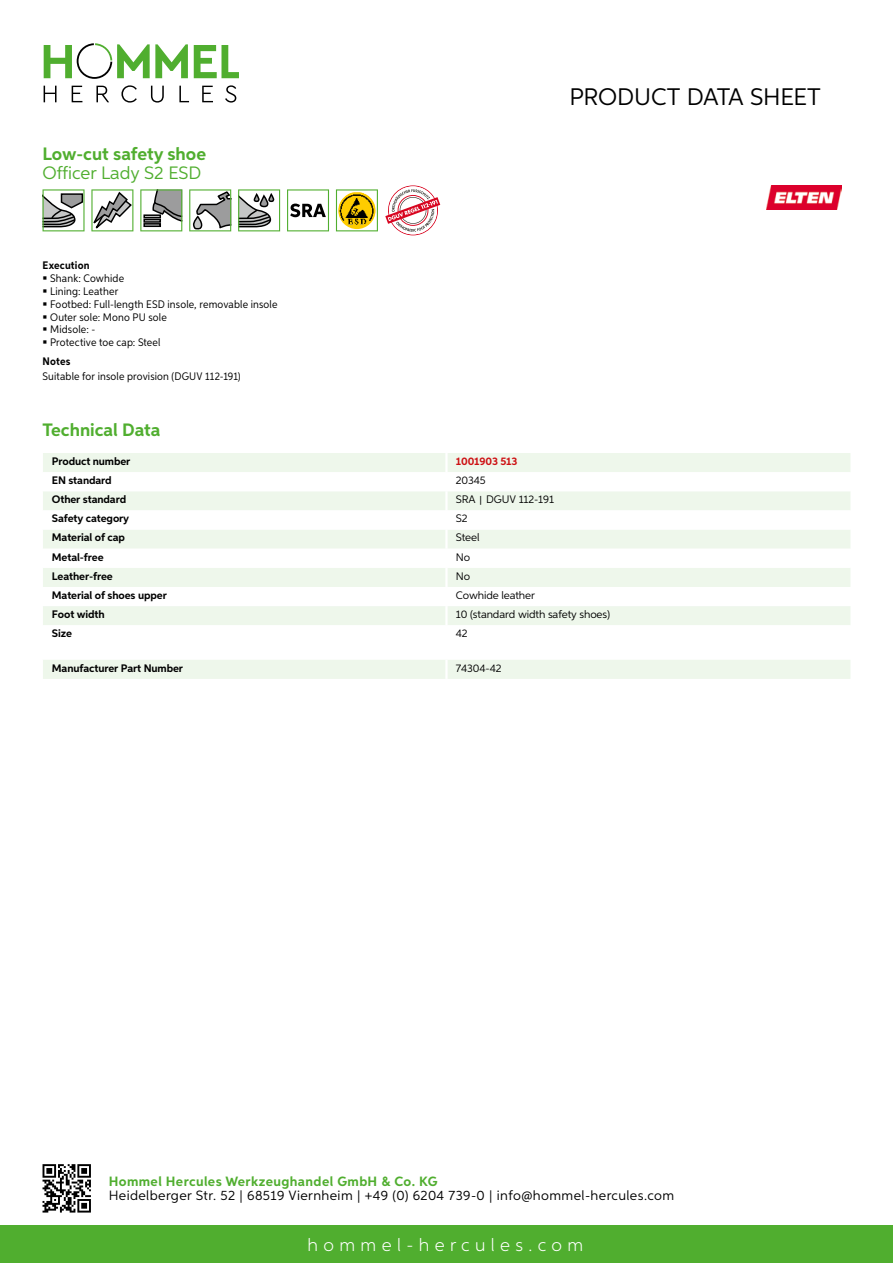
<style>
.page{position:relative;width:893px;height:1263px;background:#fff}
.page>*{position:absolute;margin:0;border:0;box-sizing:border-box;transform-origin:0 0}
.t1{font:24px "Aspira";letter-spacing:-.01em;color:#000}
.t2{font:700 18px "Aspira";color:#50ae2f}
.t3{font:300 18px "Aspira";letter-spacing:.3em;color:#fff}
.t4{font:18px "Aspira";color:#50ae2f}
.t5{font:13.5px "Aspira";letter-spacing:.03em;color:#000}
.t6{font:700 13.5px "Aspira";letter-spacing:.03em;color:#50ae2f}
.t7{font:10.95px/12.8px "Aspira Nar";letter-spacing:.015em;color:#000}
.t8{font:700 10.95px "Aspira";letter-spacing:-.01em;color:#000}
.t9{font:10.95px "Aspira";letter-spacing:-.01em;color:#000}
.t10{font:700 10.95px "Aspira Nar";letter-spacing:.015em;color:#000}
.t11{font:700 10.95px "Aspira";letter-spacing:-.01em;color:#cd1013}
.s1{font-family:"Wuerth Global";font-size:10.5px}
</style>
<div class="page">
<div style="left:0;top:1226px;width:893px;height:37px;background:#50ae2f"></div>
<svg style="left:43px;top:1164px;width:48px;height:48px"></svg>
<svg style="left:194px;top:45px;width:45px;height:33px"></svg>
<svg style="left:44px;top:43px;width:144px;height:36px"></svg>
<svg style="left:44px;top:86px;width:13px;height:16px"></svg>
<svg style="left:72px;top:86px;width:10px;height:16px"></svg>
<svg style="left:96px;top:86px;width:13px;height:16px"></svg>
<svg style="left:121px;top:85px;width:16px;height:18px"></svg>
<svg style="left:151px;top:86px;width:13px;height:17px"></svg>
<svg style="left:179px;top:86px;width:10px;height:16px"></svg>
<svg style="left:202px;top:86px;width:11px;height:16px"></svg>
<svg style="left:225px;top:85px;width:11px;height:18px"></svg>
<div style="left:43px;top:453px;width:807px;height:19px;background:#eef7eb"></div>
<svg style="left:43px;top:491px;width:807px;height:134px;fill:#eef7eb"></svg>
<hr style="left:445px;top:453px;width:3px;height:19px;background:#fff">
<hr style="left:445px;top:491px;width:3px;height:19px;background:#fff">
<hr style="left:445px;top:510px;width:3px;height:19px;background:#fff">
<hr style="left:445px;top:529px;width:3px;height:20px;background:#fff">
<hr style="left:445px;top:549px;width:3px;height:19px;background:#fff">
<hr style="left:445px;top:568px;width:3px;height:19px;background:#fff">
<hr style="left:445px;top:587px;width:3px;height:19px;background:#fff">
<hr style="left:445px;top:606px;width:3px;height:19px;background:#fff">
<div style="left:43px;top:660px;width:807px;height:19px;background:#eef7eb"></div>
<hr style="left:445px;top:660px;width:3px;height:19px;background:#fff">
<svg style="left:43px;top:189px;width:90px;height:42px"></svg>
<svg style="left:140px;top:189px;width:42px;height:42px"></svg>
<svg style="left:189px;top:189px;width:42px;height:42px"></svg>
<svg style="left:238px;top:189px;width:42px;height:42px"></svg>
<svg style="left:287px;top:189px;width:42px;height:42px"></svg>
<svg style="left:336px;top:189px;width:42px;height:42px"></svg>
<svg style="left:385px;top:185px;width:55px;height:50px"></svg>
<img style="left:766px;top:185px;width:76px;height:24px">
<h2 class="t2" style="left:43px;top:142px;width:165px">Low-cut safety shoe</h2>
<h2 class="t4" style="left:43px;top:162px;width:158px">Officer Lady S2 ESD</h2>
<p class="t10" style="left:43px;top:259px;width:49px">Execution</p>
<p class="t7" style="left:50px;top:272px;width:229px">Shank: Cowhide<br>Lining: Leather<br>Footbed: Full-length ESD insole, removable insole<br>Outer sole: Mono PU sole<br>Midsole: -<br>Protective toe cap: Steel</p>
<p class="t10" style="left:43px;top:355px;width:29px">Notes</p>
<p class="t7" style="left:43px;top:370px;width:200px">Suitable for insole provision (DGUV 112-191)</p>
<h1 class="t1" style="left:569px;top:82px;width:253px">Product data sh eet</h1>
<h2 class="t2" style="left:43px;top:419px;width:120px">Technical Data</h2>
<p class="t8" style="left:52px;top:454px;width:80px">Product number</p>
<p class="t11" style="left:456px;top:454px;width:63px">1001903 513</p>
<p class="t8" style="left:52px;top:474px;width:61px">EN standard</p>
<p class="t9" style="left:456px;top:474px;width:31px">20345</p>
<p class="t8" style="left:52px;top:493px;width:76px">Other standard</p>
<p class="t9" style="left:456px;top:493px;width:100px">SRA <span class="s1">|</span> DGUV 112-191</p>
<p class="t8" style="left:52px;top:512px;width:79px">Safety category</p>
<p class="t9" style="left:456px;top:512px;width:13px">S2</p>
<p class="t8" style="left:52px;top:531px;width:75px">Material of cap</p>
<p class="t9" style="left:456px;top:531px;width:25px">Steel</p>
<p class="t8" style="left:52px;top:550px;width:53px">Metal-free</p>
<p class="t9" style="left:456px;top:550px;width:16px">No</p>
<p class="t8" style="left:52px;top:569px;width:62px">Leather-free</p>
<p class="t9" style="left:456px;top:569px;width:16px">No</p>
<p class="t8" style="left:52px;top:588px;width:116px">Material of shoes upper</p>
<p class="t9" style="left:456px;top:588px;width:81px">Cowhide leather</p>
<p class="t8" style="left:52px;top:607px;width:54px">Foot width</p>
<p class="t9" style="left:456px;top:608px;width:156px">10 (standard width safety shoes)</p>
<p class="t8" style="left:52px;top:627px;width:22px">Size</p>
<p class="t9" style="left:456px;top:627px;width:13px">42</p>
<p class="t8" style="left:52px;top:661px;width:133px">Manufacturer Part Number</p>
<p class="t9" style="left:456px;top:661px;width:47px">74304-42</p>
<p class="t6" style="left:109px;top:1172px;width:330px">Hommel Hercules Werkzeughandel GmbH &amp; Co. KG</p>
<p class="t5" style="left:109px;top:1187px;width:567px">Heidelberger Str. 52 | 68519 Viernheim | +49 (0) 6204 739-0 | info@hommel-hercules.com</p>
<h2 class="t3" style="left:307px;top:1234px;width:277px">hommel-hercules.com</h2>
</div>
